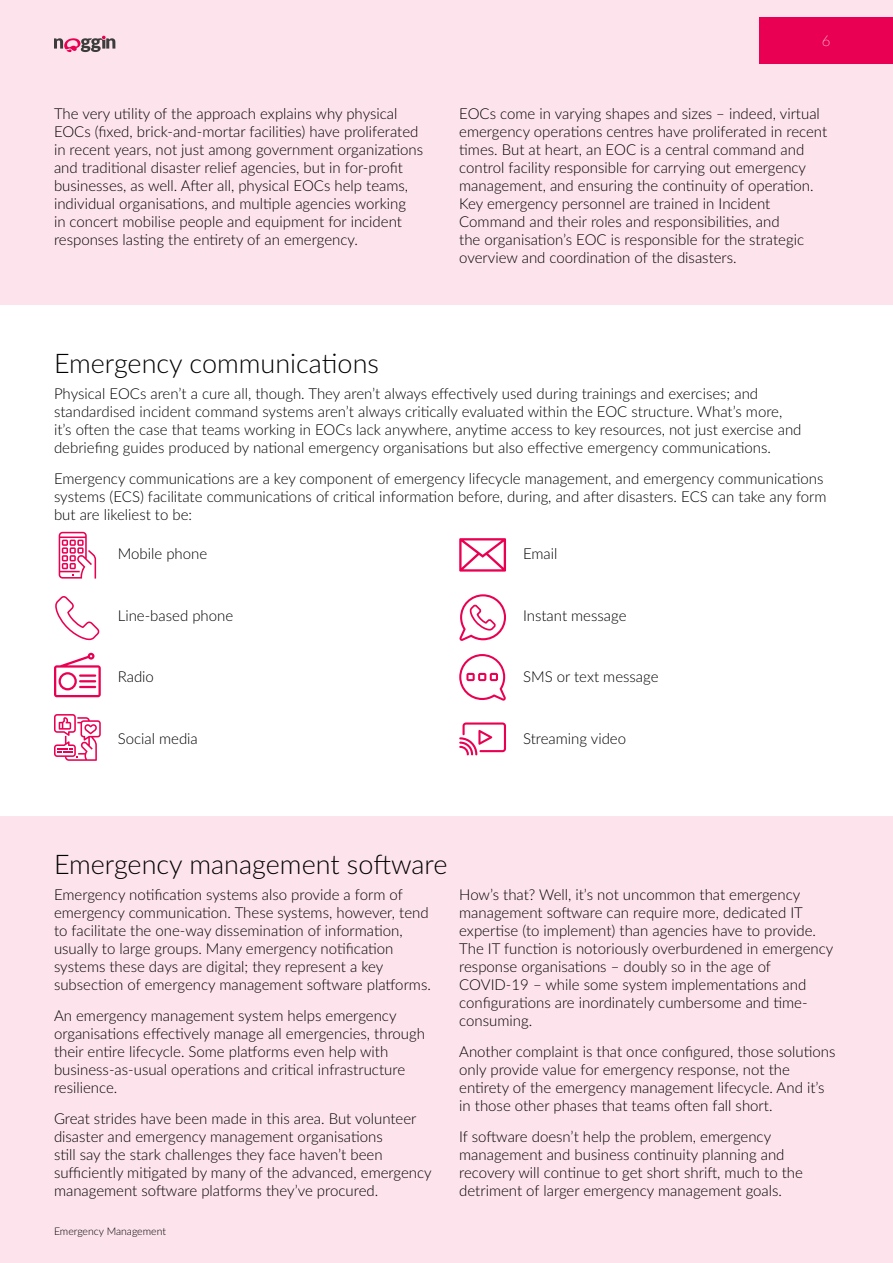
<style>
.page{position:relative;width:893px;height:1263px;background:#fff}
.page>*{position:absolute;margin:0;border:0;box-sizing:border-box;transform-origin:0 0}
.t1{font:300 27px "Lato";color:#000}
.t2{font:300 15px/18px "Lato";color:#000}
.t3{font:100 15px "Lato";color:#fff}
.t4{font:300 10.5px "Lato";color:#000}
</style>
<div class="page">
<div style="left:0;top:816px;width:893px;height:447px;background:#fde3ec"></div>
<div style="left:0;top:0;width:893px;height:304px;background:#fde3ec"></div>
<svg style="left:54px;top:36px;width:61px;height:16px"></svg>
<div style="left:760px;top:17px;width:133px;height:47px;background:#ea0052"></div>
<svg style="left:54px;top:714px;width:47px;height:47px"></svg>
<svg style="left:54px;top:653px;width:47px;height:44px"></svg>
<svg style="left:55px;top:596px;width:45px;height:45px"></svg>
<svg style="left:59px;top:532px;width:37px;height:47px"></svg>
<svg style="left:459px;top:538px;width:47px;height:34px"></svg>
<svg style="left:459px;top:722px;width:47px;height:33px"></svg>
<svg style="left:459px;top:654px;width:47px;height:47px"></svg>
<svg style="left:459px;top:594px;width:47px;height:47px"></svg>
<p class="t3" style="left:822px;top:30px;width:10px">6</p>
<p class="t2" style="left:54px;top:104px;width:371px">The very utility of the approach explains why physical EOCs (fixed, brick-and-mortar facilities) have proliferated in recent years, not just among government organizations and traditional disaster relief agencies, but in for-profit businesses, as well. After all, physical EOCs help teams, individual organisations, and multiple agencies working<br>in concert mobilise people and equipment for incident responses lasting the entirety of an emergency.</p>
<p class="t2" style="left:459px;top:104px;width:369px">EOCs come in varying shapes and sizes – indeed, virtual emergency operations centres have proliferated in recent times. But at heart, an EOC is a central command and control facility responsible for carrying out emergency management, and ensuring the continuity of operation.<br>Key emergency personnel are trained in Incident Command and their roles and responsibilities, and<br>the organisation’s EOC is responsible for the strategic overview and coordination of the disasters.</p>
<h1 class="t1" style="left:54px;top:344px;width:326px">Emergency communications</h1>
<p class="t2" style="left:54px;top:384px;width:749px">Physical EOCs aren’t a cure all, though. They aren’t always effectively used during trainings and exercises; and standardised incident command systems aren’t always critically evaluated within the EOC structure. What’s more, it’s often the case that teams working in EOCs lack anywhere, anytime access to key resources, not just exercise and debriefing guides produced by national emergency organisations but also effective emergency communications.</p>
<p class="t2" style="left:54px;top:469px;width:774px">Emergency communications are a key component of emergency lifecycle management, and emergency communications systems (ECS) facilitate communications of critical information before, during, and after disasters. ECS can take any form but are likeliest to be:</p>
<p class="t2" style="left:118px;top:544px;width:91px">Mobile phone</p>
<p class="t2" style="left:523px;top:544px;width:36px">Email</p>
<p class="t2" style="left:118px;top:606px;width:117px">Line-based phone</p>
<p class="t2" style="left:523px;top:606px;width:105px">Instant message</p>
<p class="t2" style="left:118px;top:667px;width:38px">Radio</p>
<p class="t2" style="left:523px;top:667px;width:137px">SMS or text message</p>
<p class="t2" style="left:118px;top:729px;width:82px">Social media</p>
<p class="t2" style="left:523px;top:729px;width:105px">Streaming video</p>
<h1 class="t1" style="left:54px;top:845px;width:395px">Emergency management software</h1>
<p class="t2" style="left:54px;top:885px;width:378px">Emergency notification systems also provide a form of emergency communication. These systems, however, tend to facilitate the one-way dissemination of information, usually to large groups. Many emergency notification systems these days are digital; they represent a key subsection of emergency management software platforms.</p>
<p class="t2" style="left:54px;top:1006px;width:373px">An emergency management system helps emergency organisations effectively manage all emergencies, through their entire lifecycle. Some platforms even help with business-as-usual operations and critical infrastructure resilience.</p>
<p class="t2" style="left:54px;top:1108px;width:379px">Great strides have been made in this area. But volunteer disaster and emergency management organisations<br>still say the stark challenges they face haven’t been sufficiently mitigated by many of the advanced, emergency management software platforms they’ve procured.</p>
<p class="t4" style="left:54px;top:1224px;width:113px">Emergency Management</p>
<p class="t2" style="left:459px;top:885px;width:376px">How’s that? Well, it’s not uncommon that emergency management software can require more, dedicated IT expertise (to implement) than agencies have to provide.<br>The IT function is notoriously overburdened in emergency response organisations – doubly so in the age of COVID-19 – while some system implementations and configurations are inordinately cumbersome and time&shy;consuming.</p>
<p class="t2" style="left:459px;top:1042px;width:378px">Another complaint is that once configured, those solutions only provide value for emergency response, not the entirety of the emergency management lifecycle. And it’s in those other phases that teams often fall short.</p>
<p class="t2" style="left:459px;top:1126px;width:345px">If software doesn’t help the problem, emergency management and business continuity planning and recovery will continue to get short shrift, much to the detriment of larger emergency management goals.</p>
</div>
